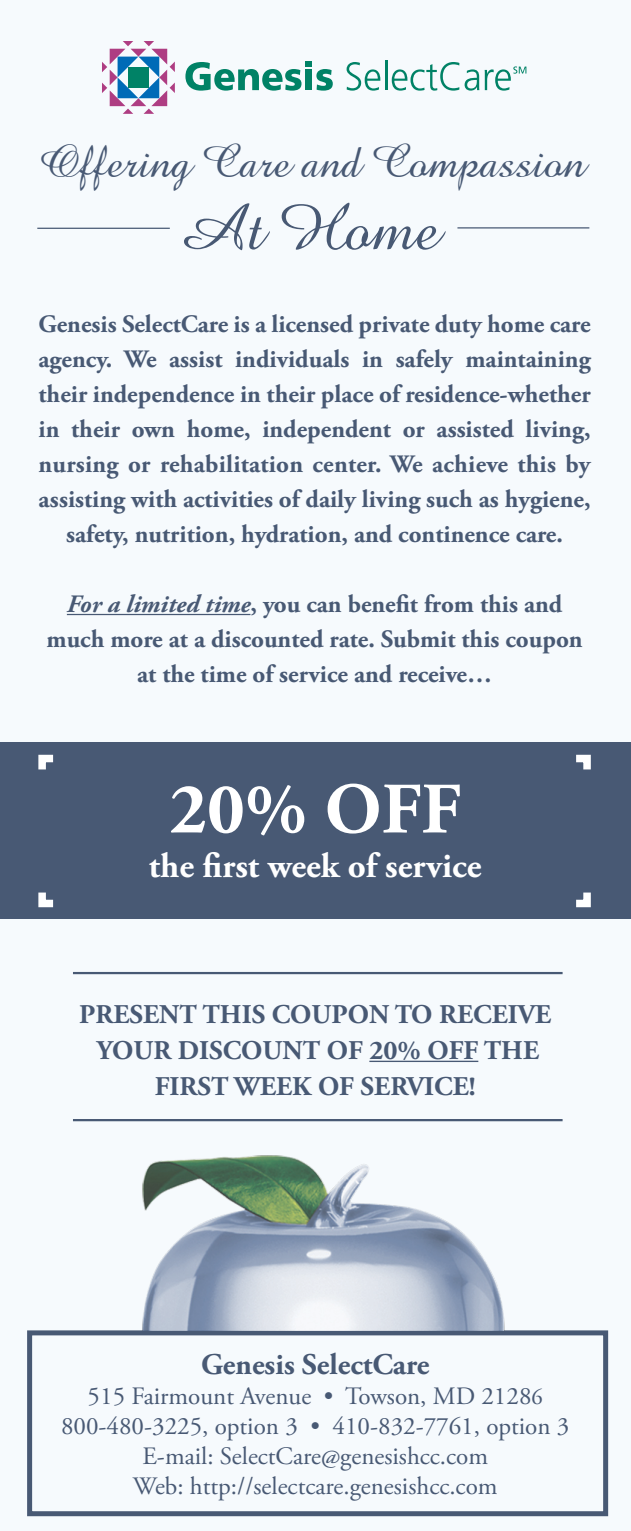
<style>
.page{position:relative;width:631px;height:1531px;background:#fff}
.page>*{position:absolute;margin:0;border:0;box-sizing:border-box;transform-origin:0 0}
.t1{font:700 72.25px "Adobe Garamond Pro";color:#fff}
.t2{font:66px "Amazone BT";color:#485974}
.t3{font:46.75px "Amazone BT";color:#485974}
.t4{font:700 35px "Adobe Garamond Pro";color:#fff}
.t5{font:700 30px "Adobe Garamond Pro";color:#485974}
.t6{font:700 27px/36px "Adobe Garamond Pro";color:#485974;text-align:center}
.t7{font:700 25px/35px "Adobe Garamond Pro";color:#485974;text-align:center}
.t8{font:25px/30px "Adobe Garamond Pro";color:#485974;text-align:center}
.s1{font-style:italic}
.s2{font-size:22.5px}
</style>
<div class="page">
<div style="left:0;top:0;width:630px;height:1530px;background:#f6fafd"></div>
<hr style="left:73px;top:1118px;width:489px;height:3px;background:#485974">
<hr style="left:73px;top:971px;width:489px;height:3px;background:#485974">
<hr style="left:457px;top:227px;width:132px;height:1px;background:#485974">
<hr style="left:37px;top:228px;width:133px;height:1px;background:#485974">
<div style="left:27px;top:1330px;width:580px;height:185px;border:5px solid #485974"></div>
<hr style="left:67px;top:614px;width:183px;height:1px;background:#485974">
<hr style="left:369px;top:1060px;width:109px;height:1px;background:#485974">
<svg style="left:185px;top:61px;width:147px;height:30px"></svg>
<svg style="left:346px;top:62px;width:34px;height:29px"></svg>
<hr style="left:384px;top:60px;width:3px;height:30px;background:#008266">
<svg style="left:391px;top:62px;width:135px;height:29px"></svg>
<svg style="left:102px;top:41px;width:73px;height:73px"></svg>
<div style="left:128px;top:67px;width:21px;height:21px;background:#008266"></div>
<div style="left:0;top:742px;width:630px;height:176px;background:#485974"></div>
<svg style="left:38px;top:754px;width:553px;height:154px"></svg>
<img style="left:142px;top:1155px;width:363px;height:175px">
<p class="t3" style="left:40px;top:135px;width:547px">Offering Care and Compassion</p>
<h1 class="t2" style="left:175px;top:190px;width:265px">At Home</h1>
<p class="t7" style="left:39px;top:307px;width:553px">Genesis SelectCare is a licensed private duty home care agency. We assist individuals in safely maintaining their independence in their place of residence-whether in their own home, independent or assisted living, nursing or rehabilitation center. We achieve this by assisting with activities of daily living such as hygiene, safety, nutrition, hydration, and continence care.</p>
<p class="t7" style="left:46px;top:587px;width:537px"><span class="s1">For a limited time</span>, you can beneft from this and much more at a discounted rate. Submit this coupon at the time of service and receive…</p>
<p class="t1" style="left:169px;top:767px;width:292px">20% OFF</p>
<p class="t4" style="left:149px;top:845px;width:334px">the frst week of service</p>
<p class="t6" style="left:79px;top:996px;width:473px">PRESENT THIS COUPON TO RECEIVE<br>YOUR DISCOUNT OF 20% OFF THE<br>FIRST WEEK OF SERVICE!</p>
<p class="t5" style="left:201px;top:1346px;width:230px">Genesis SelectCare</p>
<p class="t8" style="left:61px;top:1381px;width:509px">515 Fairmount Avenue • Towson, MD 2128<span class="s2">6<br></span>800-480-3225, option 3 • 410-832-7761, option 3<br>E-mail: SelectCare@genesishcc.com<br>Web: http://selectcare.genesishcc.com</p>
</div>
